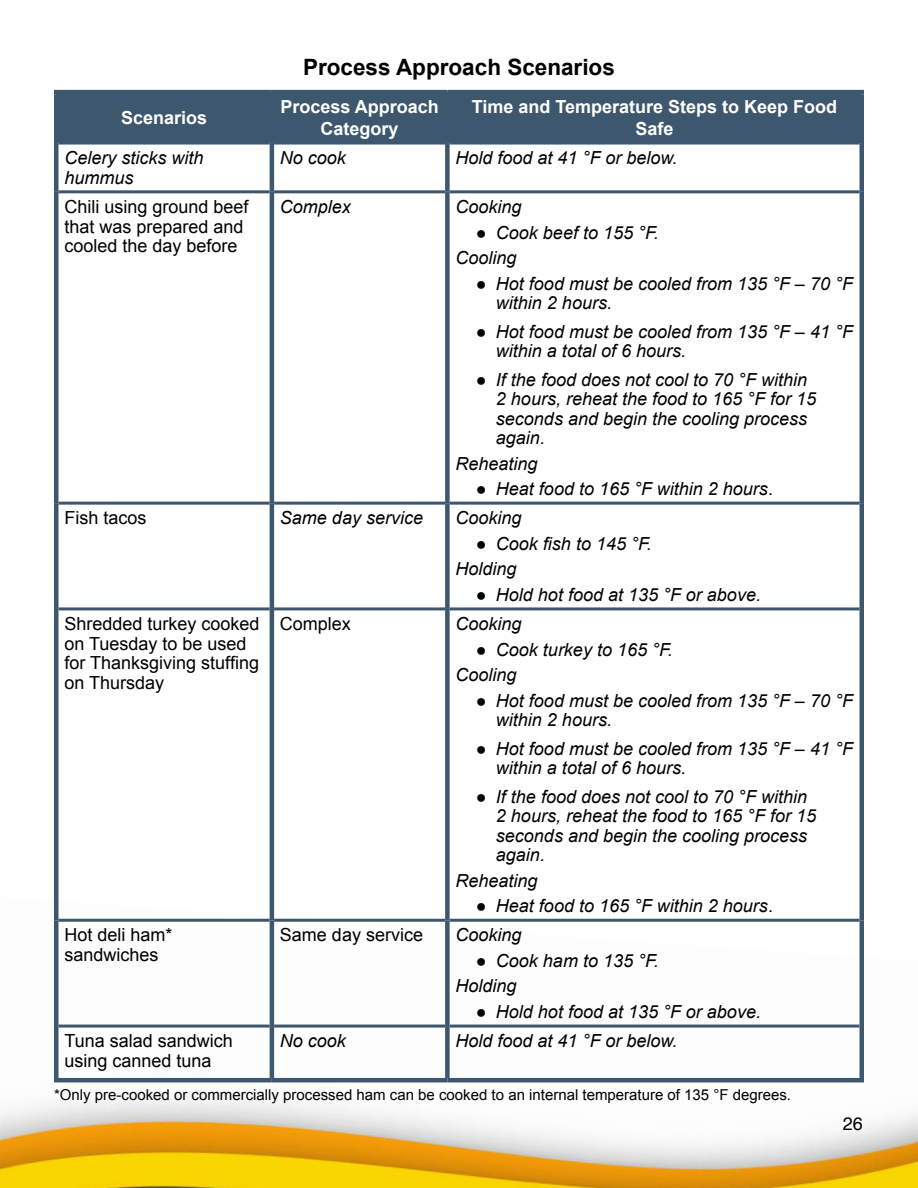
<style>
.page{position:relative;width:918px;height:1188px;background:#fff}
.page>*{position:absolute;margin:0;border:0;box-sizing:border-box;transform-origin:0 0}
.Normal{font:700 22.5px "Arial";color:#000}
.Normal-2{font:italic 18px/19.5px "Arial";color:#000}
.Normal-3{font:18px/19.5px "Arial";color:#000}
.Table_Header{font:700 18px/21.6px "Arial";color:#fff;text-align:center}
.t1{font:18px "Helvetica";color:#000}
.Normal-4{font:15px "Arial";color:#000}
.s1{font-style:normal}
</style>
<div class="page">
<img style="left:0;top:897px;width:918px;height:291px">
<div style="left:58px;top:94px;width:802px;height:48px;background:#3d576e"></div>
<hr style="left:58px;top:142px;width:212px;height:3px;background:#3d576e">
<hr style="left:274px;top:142px;width:171px;height:3px;background:#3d576e">
<hr style="left:450px;top:142px;width:410px;height:3px;background:#3d576e">
<hr style="left:58px;top:190px;width:212px;height:3px;background:#3d576e">
<hr style="left:274px;top:190px;width:171px;height:3px;background:#3d576e">
<hr style="left:450px;top:190px;width:410px;height:3px;background:#3d576e">
<hr style="left:58px;top:502px;width:212px;height:3px;background:#3d576e">
<hr style="left:274px;top:502px;width:171px;height:3px;background:#3d576e">
<hr style="left:450px;top:502px;width:410px;height:3px;background:#3d576e">
<hr style="left:58px;top:607px;width:212px;height:3px;background:#3d576e">
<hr style="left:274px;top:607px;width:171px;height:3px;background:#3d576e">
<hr style="left:450px;top:607px;width:410px;height:3px;background:#3d576e">
<hr style="left:58px;top:919px;width:212px;height:3px;background:#3d576e">
<hr style="left:274px;top:919px;width:171px;height:3px;background:#3d576e">
<hr style="left:450px;top:919px;width:410px;height:3px;background:#3d576e">
<hr style="left:58px;top:1025px;width:212px;height:3px;background:#3d576e">
<hr style="left:274px;top:1025px;width:171px;height:3px;background:#3d576e">
<hr style="left:450px;top:1025px;width:410px;height:3px;background:#3d576e">
<hr style="left:54px;top:90px;width:218px;height:4px;background:#3d576e">
<hr style="left:54px;top:94px;width:4px;height:49px;background:#3d576e">
<hr style="left:272px;top:90px;width:175px;height:4px;background:#3d576e">
<hr style="left:270px;top:94px;width:4px;height:49px;background:#3d576e">
<hr style="left:447px;top:90px;width:417px;height:4px;background:#3d576e">
<div style="left:445px;top:94px;width:5px;height:49px;background:#3d576e"></div>
<hr style="left:860px;top:94px;width:4px;height:49px;background:#3d576e">
<hr style="left:54px;top:143px;width:4px;height:49px;background:#3d576e">
<hr style="left:270px;top:143px;width:4px;height:49px;background:#3d576e">
<div style="left:445px;top:143px;width:5px;height:49px;background:#3d576e"></div>
<hr style="left:860px;top:143px;width:4px;height:49px;background:#3d576e">
<hr style="left:54px;top:192px;width:4px;height:311px;background:#3d576e">
<hr style="left:270px;top:192px;width:4px;height:311px;background:#3d576e">
<div style="left:445px;top:192px;width:5px;height:311px;background:#3d576e"></div>
<hr style="left:860px;top:192px;width:4px;height:311px;background:#3d576e">
<hr style="left:54px;top:503px;width:4px;height:106px;background:#3d576e">
<hr style="left:270px;top:503px;width:4px;height:106px;background:#3d576e">
<div style="left:445px;top:503px;width:5px;height:106px;background:#3d576e"></div>
<hr style="left:860px;top:503px;width:4px;height:106px;background:#3d576e">
<hr style="left:54px;top:609px;width:4px;height:311px;background:#3d576e">
<hr style="left:270px;top:609px;width:4px;height:311px;background:#3d576e">
<div style="left:445px;top:609px;width:5px;height:311px;background:#3d576e"></div>
<hr style="left:860px;top:609px;width:4px;height:311px;background:#3d576e">
<hr style="left:54px;top:920px;width:4px;height:106px;background:#3d576e">
<hr style="left:270px;top:920px;width:4px;height:106px;background:#3d576e">
<div style="left:445px;top:920px;width:5px;height:106px;background:#3d576e"></div>
<hr style="left:860px;top:920px;width:4px;height:106px;background:#3d576e">
<hr style="left:54px;top:1026px;width:4px;height:52px;background:#3d576e">
<hr style="left:270px;top:1026px;width:4px;height:52px;background:#3d576e">
<div style="left:445px;top:1026px;width:5px;height:52px;background:#3d576e"></div>
<hr style="left:860px;top:1026px;width:4px;height:52px;background:#3d576e">
<hr style="left:54px;top:1078px;width:218px;height:4px;background:#3d576e">
<hr style="left:272px;top:1078px;width:175px;height:4px;background:#3d576e">
<hr style="left:447px;top:1078px;width:417px;height:4px;background:#3d576e">
<p class="Normal" style="left:303px;top:52px;width:313px">Process Approach Scenarios</p>
<p class="Table_Header" style="left:121px;top:108px;width:88px">Scenarios</p>
<p class="Table_Header" style="left:280px;top:97px;width:160px">Process Approach<br>Category</p>
<p class="Table_Header" style="left:472px;top:97px;width:367px">Time and Temperature Steps to Keep Food<br>Safe</p>
<p class="Normal-2" style="left:64px;top:148px;width:141px">Celery sticks with hummus</p>
<p class="Normal-2" style="left:280px;top:148px;width:68px">No cook</p>
<p class="Normal-2" style="left:455px;top:148px;width:224px">Hold food at 41 °F or below.</p>
<p class="Normal-3" style="left:64px;top:197px;width:186px">Chili using ground beef that was prepared and cooled the day before</p>
<p class="Normal-2" style="left:280px;top:197px;width:73px">Complex</p>
<p class="Normal-2" style="left:455px;top:197px;width:68px">Cooking</p>
<p class="Normal-2" style="left:476px;top:223px;width:185px"><span class="s1">●</span> Cook beef to 155 °F.</p>
<p class="Normal-2" style="left:455px;top:248px;width:63px">Cooling</p>
<p class="Normal-2" style="left:496px;top:274px;width:359px;text-indent:-20px"><span class="s1">●</span> Hot food must be cooled from 135 °F – 70 °F within 2 hours.</p>
<p class="Normal-2" style="left:496px;top:322px;width:359px;text-indent:-20px"><span class="s1">●</span> Hot food must be cooled from 135 °F – 41 °F within a total of 6 hours.</p>
<p class="Normal-2" style="left:496px;top:370px;width:322px;text-indent:-20px"><span class="s1">●</span> If the food does not cool to 70 °F within<br>2 hours, reheat the food to 165 °F for 15 seconds and begin the cooling process again.</p>
<p class="Normal-2" style="left:455px;top:454px;width:84px">Reheating</p>
<p class="Normal-2" style="left:476px;top:479px;width:299px"><span class="s1">●</span> Heat food to 165 °F within 2 hours<span class="s1">.</span></p>
<p class="Normal-3" style="left:64px;top:508px;width:84px">Fish tacos</p>
<p class="Normal-2" style="left:280px;top:509px;width:145px">Same day service</p>
<p class="Normal-2" style="left:455px;top:509px;width:68px">Cooking</p>
<p class="Normal-2" style="left:476px;top:534px;width:178px"><span class="s1">●</span> Cook fish to 145 °F.</p>
<p class="Normal-2" style="left:455px;top:560px;width:63px">Holding</p>
<p class="Normal-2" style="left:476px;top:585px;width:287px"><span class="s1">●</span> Hold hot food at 135 °F or above.</p>
<p class="Normal-3" style="left:64px;top:614px;width:197px">Shredded turkey cooked on Tuesday to be used for Thanksgiving stuffing on Thursday</p>
<p class="Normal-3" style="left:280px;top:614px;width:73px">Complex</p>
<p class="Normal-2" style="left:455px;top:614px;width:68px">Cooking</p>
<p class="Normal-2" style="left:476px;top:640px;width:199px"><span class="s1">●</span> Cook turkey to 165 °F.</p>
<p class="Normal-2" style="left:455px;top:665px;width:63px">Cooling</p>
<p class="Normal-2" style="left:496px;top:691px;width:359px;text-indent:-20px"><span class="s1">●</span> Hot food must be cooled from 135 °F – 70 °F within 2 hours.</p>
<p class="Normal-2" style="left:496px;top:739px;width:359px;text-indent:-20px"><span class="s1">●</span> Hot food must be cooled from 135 °F – 41 °F within a total of 6 hours.</p>
<p class="Normal-2" style="left:496px;top:787px;width:322px;text-indent:-20px"><span class="s1">●</span> If the food does not cool to 70 °F within<br>2 hours, reheat the food to 165 °F for 15 seconds and begin the cooling process again.</p>
<p class="Normal-2" style="left:455px;top:871px;width:84px">Reheating</p>
<p class="Normal-2" style="left:476px;top:896px;width:299px"><span class="s1">●</span> Heat food to 165 °F within 2 hours<span class="s1">.</span></p>
<p class="Normal-3" style="left:64px;top:926px;width:110px">Hot deli ham* sandwiches</p>
<p class="Normal-3" style="left:280px;top:926px;width:145px">Same day service</p>
<p class="Normal-2" style="left:455px;top:926px;width:68px">Cooking</p>
<p class="Normal-2" style="left:476px;top:951px;width:185px"><span class="s1">●</span> Cook ham to 135 °F.</p>
<p class="Normal-2" style="left:455px;top:977px;width:63px">Holding</p>
<p class="Normal-2" style="left:476px;top:1002px;width:287px"><span class="s1">●</span> Hold hot food at 135 °F or above.</p>
<p class="Normal-3" style="left:64px;top:1031px;width:170px">Tuna salad sandwich using canned tuna</p>
<p class="Normal-2" style="left:280px;top:1031px;width:68px">No cook</p>
<p class="Normal-2" style="left:455px;top:1031px;width:224px">Hold food at 41 °F or below.</p>
<p class="Normal-4" style="left:54px;top:1085px;width:739px">*Only pre-cooked or commercially processed ham can be cooked to an internal temperature of 135 °F degrees.</p>
<p class="t1" style="left:843px;top:1109px;width:22px">26</p>
</div>
